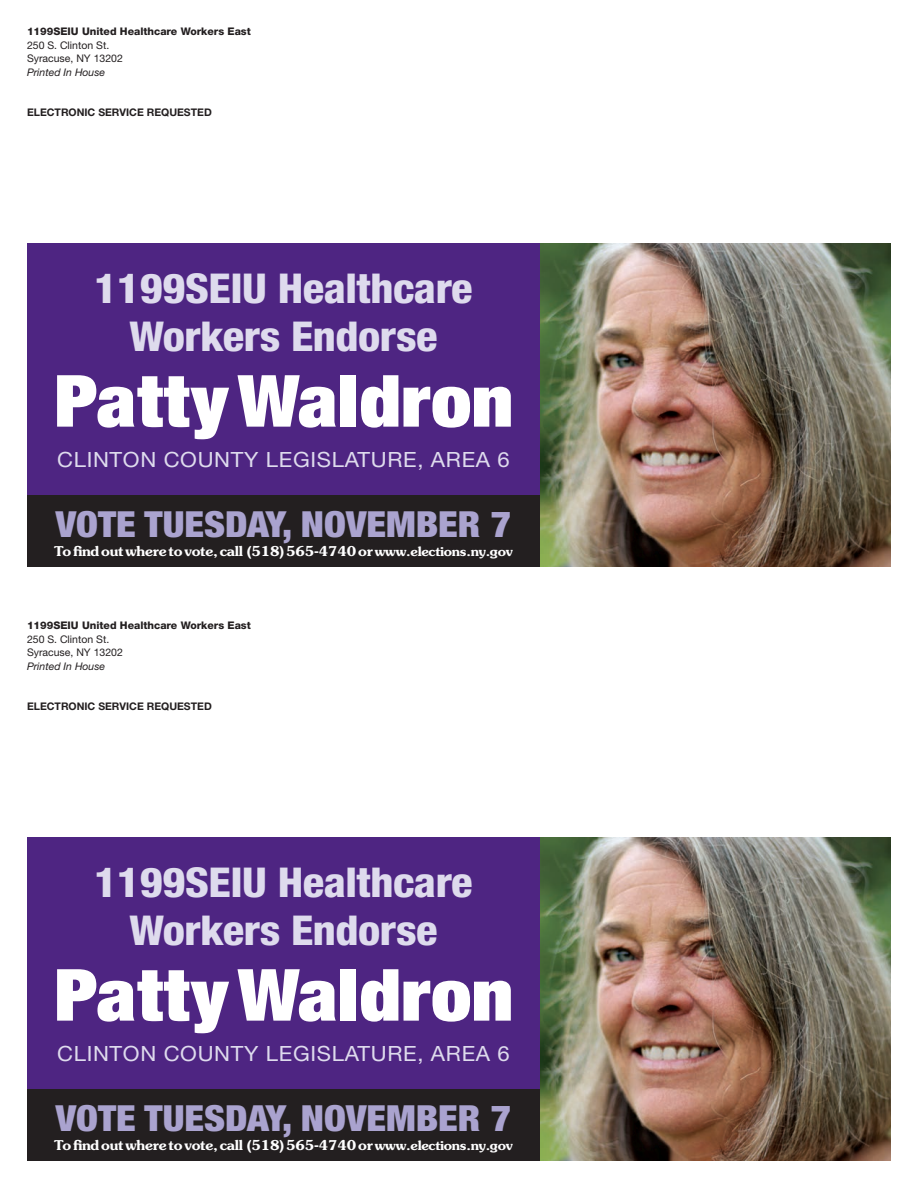
<style>
.page{position:relative;width:918px;height:1188px;background:#fff}
.page>*{position:absolute;margin:0;border:0;box-sizing:border-box;transform-origin:0 0}
.t1{font:900 expanded 72px "Helvetica Neue";letter-spacing:.01em;color:#fff;scale:1.1 1}
.t2{font:800 condensed 41.1px/48px "Helvetica Neue";letter-spacing:-.01em;color:#dedbed;text-align:center;scale:1.08 1}
.t3{font:900 condensed 36px "Helvetica Neue";color:#aaa3cf;scale:1.09 1}
.t4{font:21px "Helvetica Neue";letter-spacing:.03em;color:#dedbed;scale:1.05 1}
.t5{font:600 13.5px "Souvenir";letter-spacing:-.02em;color:#fff;scale:1.05 1}
.t6{font:800 10.5px "Helvetica Neue";color:#231f20}
.t7{font:10.5px "Helvetica Neue";color:#231f20}
.t8{font:700 10.5px "Helvetica Neue";color:#231f20}
.t9{font:italic 10.5px "Helvetica Neue";color:#231f20}
.s1{font-size:12.75px}
</style>
<div class="page">
<div style="left:27px;top:243px;width:513px;height:324px;background:#4e2582"></div>
<div style="left:27px;top:496px;width:864px;height:71px;background:#231f20"></div>
<img style="left:540px;top:243px;width:351px;height:324px">
<div style="left:27px;top:837px;width:513px;height:324px;background:#4e2582"></div>
<div style="left:27px;top:1090px;width:864px;height:71px;background:#231f20"></div>
<img style="left:540px;top:837px;width:351px;height:324px">
<p class="t6" style="left:27px;top:25px;width:225px">1199SEIU United Healthcare Workers East</p>
<p class="t7" style="left:27px;top:39px;width:84px">250 S. Clinton St.</p>
<p class="t7" style="left:27px;top:52px;width:97px">Syracuse, NY 13202</p>
<p class="t9" style="left:27px;top:66px;width:80px">Printed In House</p>
<p class="t8" style="left:27px;top:106px;width:186px">ELECTRONIC SERVICE REQUESTED</p>
<p class="t2" style="left:94px;top:264px;width:352px">1199SEIU Healthcare<br>Workers Endorse</p>
<p class="t1" style="left:54px;top:355px;width:419px">Patty Waldron</p>
<p class="t4" style="left:57px;top:447px;width:433px">CLINTON COUNTY LEGISLATURE, AREA 6</p>
<p class="t3" style="left:56px;top:502px;width:419px">VOTE TUESDAY, NOVEMBER 7</p>
<p class="t5" style="left:54px;top:542px;width:439px">To find out where to vote, call (518) 565-4740 or <span class="s1">www.elections.ny.gov</span></p>
<p class="t6" style="left:27px;top:619px;width:225px">1199SEIU United Healthcare Workers East</p>
<p class="t7" style="left:27px;top:633px;width:84px">250 S. Clinton St.</p>
<p class="t7" style="left:27px;top:646px;width:97px">Syracuse, NY 13202</p>
<p class="t9" style="left:27px;top:660px;width:80px">Printed In House</p>
<p class="t8" style="left:27px;top:700px;width:186px">ELECTRONIC SERVICE REQUESTED</p>
<p class="t2" style="left:94px;top:858px;width:352px">1199SEIU Healthcare<br>Workers Endorse</p>
<p class="t1" style="left:54px;top:949px;width:419px">Patty Waldron</p>
<p class="t4" style="left:57px;top:1041px;width:433px">CLINTON COUNTY LEGISLATURE, AREA 6</p>
<p class="t3" style="left:56px;top:1096px;width:419px">VOTE TUESDAY, NOVEMBER 7</p>
<p class="t5" style="left:54px;top:1136px;width:439px">To find out where to vote, call (518) 565-4740 or <span class="s1">www.elections.ny.gov</span></p>
</div>
